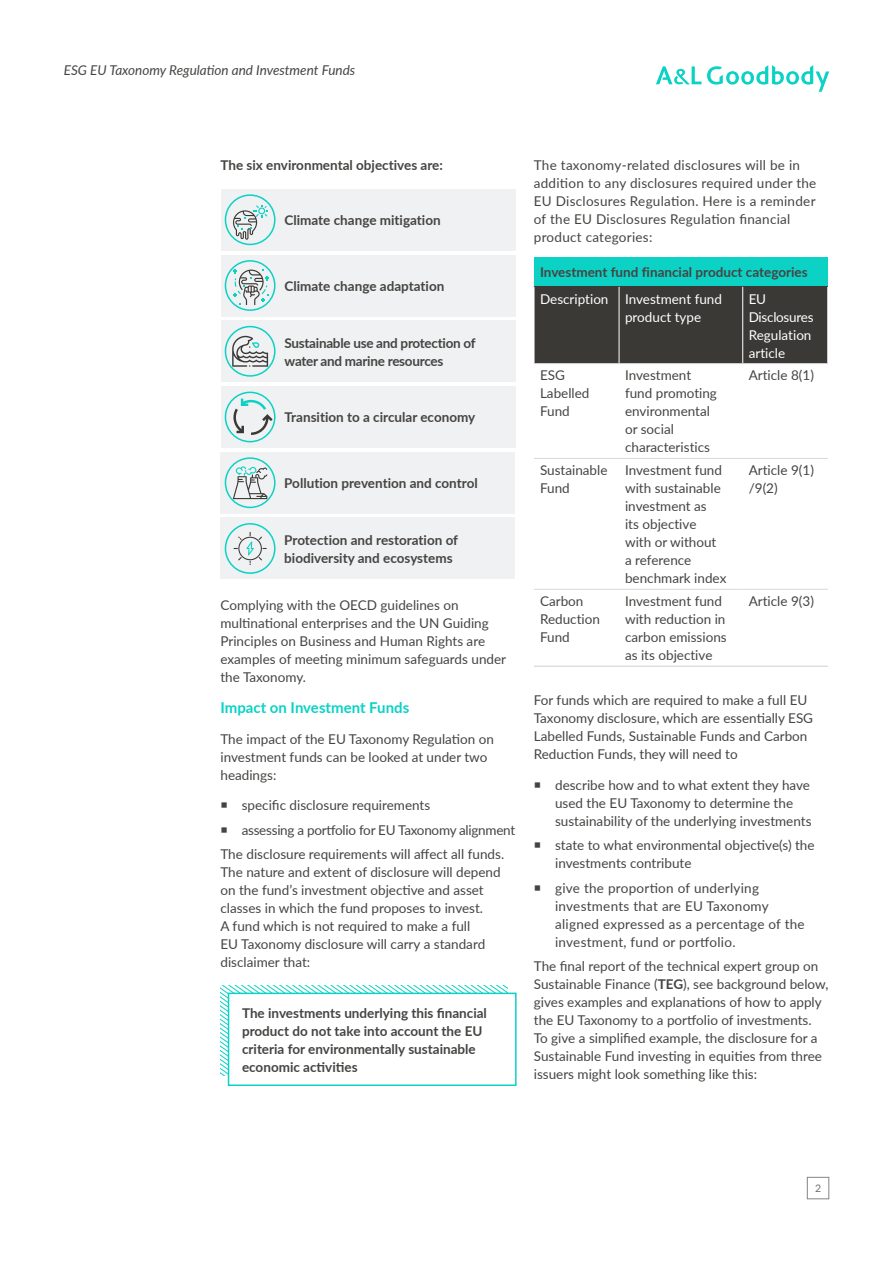
<style>
.page{position:relative;width:893px;height:1263px;background:#fff}
.page>*{position:absolute;margin:0;border:0;box-sizing:border-box;transform-origin:0 0}
.t1{font:700 15px "Lato";color:#0bd2c5}
.t2{font:13.5px/18px "Lato";color:#464442}
.t3{font:700 13.5px/18px "Lato";color:#464442}
.t4{font:13.5px/18px "Lato";letter-spacing:.02em;color:#464442}
.t5{font:13.5px/18px "Lato";color:#fff}
.t6{font:700 13.5px/18px "Lato";letter-spacing:-.02em;color:#464442}
.t7{font:italic 13.5px "Lato";color:#464442}
.t8{font:13.5px "Lato";letter-spacing:-.02em;color:#464442}
.t9{font:10.5px "Lato";color:#6f6f6e}
.s1{font-weight:700}
</style>
<div class="page">
<svg style="left:656px;top:66px;width:45px;height:18px"></svg>
<svg style="left:707px;top:65px;width:122px;height:27px"></svg>
<div style="left:807px;top:1177px;width:22px;height:22px;border:1px solid #858585"></div>
<div style="left:221px;top:189px;width:294px;height:61px;background:#eff1f2"></div>
<div style="left:221px;top:255px;width:294px;height:61px;background:#eff1f2"></div>
<div style="left:221px;top:321px;width:294px;height:61px;background:#eff1f2"></div>
<div style="left:221px;top:386px;width:294px;height:62px;background:#eff1f2"></div>
<div style="left:220px;top:452px;width:295px;height:61px;background:#eff1f2"></div>
<div style="left:220px;top:518px;width:295px;height:61px;background:#eff1f2"></div>
<div style="left:225px;top:194px;width:51px;height:51px;border:2px solid #0bd2c5;border-radius:50%"></div>
<div style="left:225px;top:260px;width:51px;height:51px;border:2px solid #0bd2c5;border-radius:50%"></div>
<div style="left:225px;top:326px;width:51px;height:51px;border:2px solid #0bd2c5;border-radius:50%"></div>
<div style="left:225px;top:392px;width:51px;height:50px;border:2px solid #0bd2c5;border-radius:50%"></div>
<div style="left:225px;top:457px;width:51px;height:51px;border:2px solid #0bd2c5;border-radius:50%"></div>
<div style="left:225px;top:523px;width:51px;height:51px;border:2px solid #0bd2c5;border-radius:50%"></div>
<svg style="left:232px;top:336px;width:36px;height:31px"></svg>
<svg style="left:232px;top:398px;width:41px;height:37px"></svg>
<svg style="left:233px;top:466px;width:34px;height:33px"></svg>
<svg style="left:234px;top:532px;width:33px;height:33px"></svg>
<svg style="left:233px;top:270px;width:36px;height:35px"></svg>
<svg style="left:233px;top:205px;width:34px;height:35px"></svg>
<svg style="left:220px;top:986px;width:288px;height:89px"></svg>
<div style="left:229px;top:993px;width:287px;height:92px;background:#fff"></div>
<div style="left:228px;top:992px;width:289px;height:94px;border:2px solid #0bd2c5"></div>
<div style="left:534px;top:257px;width:294px;height:29px;background:#0bd2c5"></div>
<div style="left:535px;top:287px;width:292px;height:76px;background:#3b3936"></div>
<hr style="left:534px;top:286px;width:85px;height:1px;background:#3b3936">
<hr style="left:619px;top:286px;width:124px;height:1px;background:#3b3936">
<hr style="left:743px;top:286px;width:85px;height:1px;background:#3b3936">
<hr style="left:619px;top:287px;width:1px;height:76px;background:#fff">
<hr style="left:742px;top:287px;width:1px;height:76px;background:#fff">
<hr style="left:534px;top:458px;width:85px;height:1px;background:#d7d8d8">
<hr style="left:619px;top:458px;width:124px;height:1px;background:#d7d8d8">
<hr style="left:743px;top:458px;width:85px;height:1px;background:#d7d8d8">
<hr style="left:534px;top:589px;width:85px;height:1px;background:#d7d8d8">
<hr style="left:619px;top:589px;width:124px;height:1px;background:#d7d8d8">
<hr style="left:743px;top:589px;width:85px;height:1px;background:#d7d8d8">
<hr style="left:534px;top:363px;width:85px;height:1px;background:#cdcecf">
<hr style="left:619px;top:363px;width:124px;height:1px;background:#cdcecf">
<hr style="left:743px;top:363px;width:85px;height:1px;background:#cdcecf">
<hr style="left:534px;top:666px;width:85px;height:1px;background:#cdcecf">
<hr style="left:619px;top:666px;width:124px;height:1px;background:#cdcecf">
<hr style="left:743px;top:666px;width:85px;height:1px;background:#cdcecf">
<p class="t7" style="left:64px;top:60px;width:293px">ESG EU Taxonomy Regulation and Investment Funds</p>
<p class="t3" style="left:220px;top:156px;width:224px">The six environmental objectives are:</p>
<p class="t3" style="left:285px;top:211px;width:158px">Climate change mitigation</p>
<p class="t3" style="left:285px;top:276px;width:161px">Climate change adaptation</p>
<p class="t6" style="left:285px;top:333px;width:193px">Sustainable use and protection of water and marine resources</p>
<p class="t3" style="left:285px;top:408px;width:192px">Transition to a circular economy</p>
<p class="t3" style="left:284px;top:474px;width:195px">Pollution prevention and control</p>
<p class="t3" style="left:284px;top:530px;width:175px">Protection and restoration of biodiversity and ecosystems</p>
<p class="t2" style="left:220px;top:596px;width:287px">Complying with the OECD guidelines on multinational enterprises and the UN Guiding Principles on Business and Human Rights are examples of meeting minimum safeguards under the Taxonomy.</p>
<p class="t1" style="left:220px;top:696px;width:190px">Impact on Investment Funds</p>
<p class="t2" style="left:220px;top:729px;width:275px">The impact of the EU Taxonomy Regulation on investment funds can be looked at under two headings:</p>
<p class="t2" style="left:242px;top:796px;width:190px">specific disclosure requirements</p>
<p class="t8" style="left:242px;top:820px;width:275px">assessing a portfolio for EU Taxonomy alignment</p>
<p class="t2" style="left:220px;top:845px;width:285px">The disclosure requirements will affect all funds.</p>
<p class="t2" style="left:220px;top:863px;width:282px">The nature and extent of disclosure will depend on the fund’s investment objective and asset classes in which the fund proposes to invest.<br>A fund which is not required to make a full<br>EU Taxonomy disclosure will carry a standard disclaimer that:</p>
<p class="t3" style="left:242px;top:1003px;width:246px">The investments underlying this financial product do not take into account the EU criteria for environmentally sustainable economic activities</p>
<p class="t4" style="left:534px;top:156px;width:284px">The taxonomy-related disclosures will be in addition to any disclosures required under the EU Disclosures Regulation. Here is a reminder of the EU Disclosures Regulation financial product categories:</p>
<p class="t3" style="left:540px;top:263px;width:269px">Investment fund financial product categories</p>
<p class="t5" style="left:625px;top:289px;width:98px;text-indent:-85px">Description Investment fund product type</p>
<p class="t5" style="left:749px;top:289px;width:66px">EU<br>Disclosures<br>Regulation article</p>
<p class="t2" style="left:540px;top:366px;width:51px">ESG<br>Labelled<br>Fund</p>
<p class="t2" style="left:625px;top:366px;width:93px">Investment fund promoting environmental or social characteristics</p>
<p class="t2" style="left:749px;top:366px;width:67px">Article 8(1)</p>
<p class="t2" style="left:540px;top:461px;width:69px">Sustainable<br>Fund</p>
<p class="t2" style="left:625px;top:461px;width:103px">Investment fund with sustainable investment as<br>its objective<br>with or without a reference benchmark index</p>
<p class="t2" style="left:749px;top:461px;width:67px">Article 9(1) /9(2)</p>
<p class="t2" style="left:540px;top:592px;width:61px">Carbon<br>Reduction<br>Fund</p>
<p class="t2" style="left:625px;top:592px;width:103px">Investment fund with reduction in carbon emissions as its objective</p>
<p class="t2" style="left:749px;top:592px;width:67px">Article 9(3)</p>
<p class="t2" style="left:534px;top:691px;width:281px">For funds which are required to make a full EU Taxonomy disclosure, which are essentially ESG Labelled Funds, Sustainable Funds and Carbon Reduction Funds, they will need to</p>
<p class="t2" style="left:555px;top:775px;width:258px">describe how and to what extent they have used the EU Taxonomy to determine the sustainability of the underlying investments</p>
<p class="t2" style="left:555px;top:836px;width:261px">state to what environmental objective(s) the investments contribute</p>
<p class="t4" style="left:555px;top:878px;width:251px">give the proportion of underlying investments that are EU Taxonomy aligned expressed as a percentage of the investment, fund or portfolio.</p>
<p class="t2" style="left:534px;top:957px;width:296px">The final report of the technical expert group on Sustainable Finance (<span class="s1">TEG</span>), see background below, gives examples and explanations of how to apply the EU Taxonomy to a portfolio of investments.<br>To give a simplified example, the disclosure for a Sustainable Fund investing in equities from three issuers might look something like this:</p>
<p class="t9" style="left:815px;top:1181px;width:8px">2</p>
</div>
